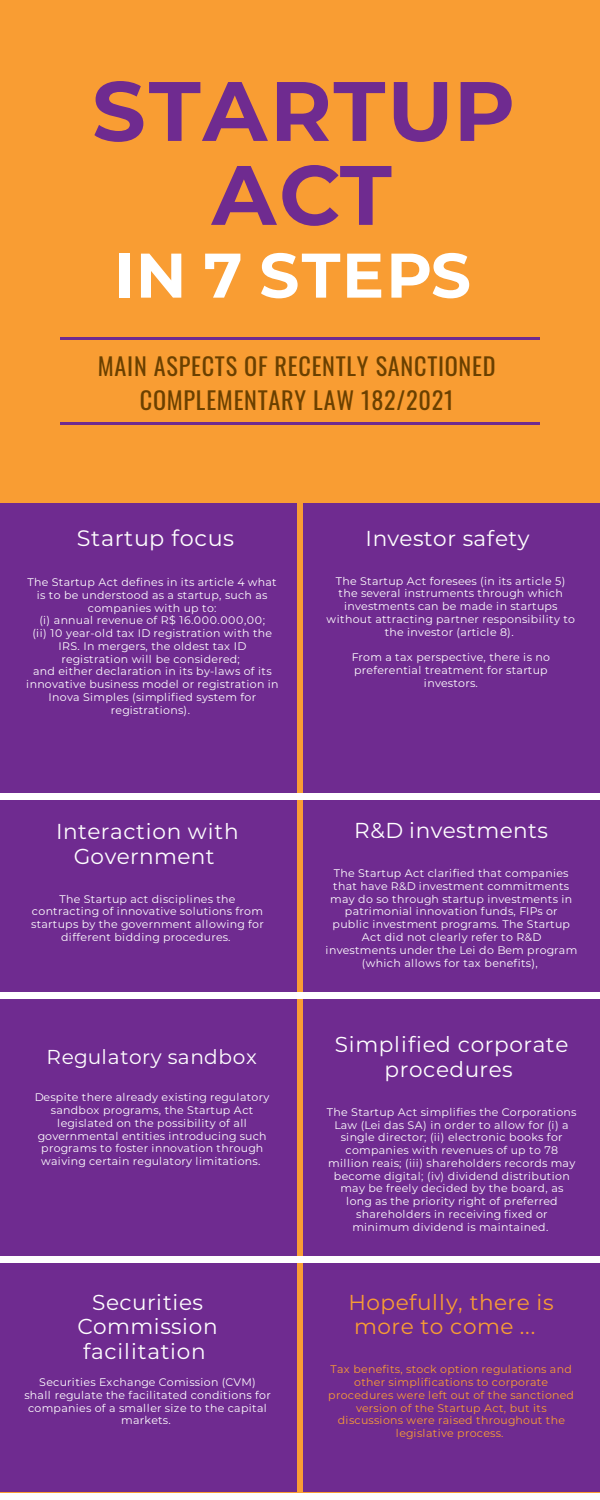
<style>
.page{position:relative;width:600px;height:1500px;background:#fff}
.page>*{position:absolute;margin:0;border:0;box-sizing:border-box;transform-origin:0 0}
.t1{font:700 84.1px/84px "Montserrat";letter-spacing:.025em;color:#6f2b90;text-align:center}
.t2{font:700 62.9px "Montserrat";letter-spacing:.025em;color:#fff}
.t3{font:24.3px/33.7px "Oswald";letter-spacing:.03em;color:#6a4000;text-align:center}
.t4{font:22.3px "Montserrat";letter-spacing:.03em;color:#fff}
.t5{font:21.6px/24.7px "Montserrat";letter-spacing:.03em;color:#fff;text-align:center}
.t6{font:21.6px/24.7px "Montserrat";letter-spacing:.03em;color:#f99d33}
.t7{font:20.1px "Montserrat";letter-spacing:.025em;color:#fff}
.t8{font:11px/12.8px "Montserrat";letter-spacing:.025em;color:#fff;text-align:center}
.t9{font:11px/12.8px "Montserrat";letter-spacing:.03em;color:#f99d33;text-align:center}
</style>
<div class="page">
<div style="left:0;top:0;width:600px;height:1492px;background:#f99d33"></div>
<div style="left:0;top:504px;width:296px;height:988px;background:#6f2b90"></div>
<div style="left:304px;top:504px;width:296px;height:988px;background:#6f2b90"></div>
<hr style="left:60px;top:337px;width:480px;height:2px;background:#6f2b90">
<hr style="left:60px;top:423px;width:480px;height:2px;background:#6f2b90">
<div style="left:0;top:793px;width:600px;height:7px;background:#fff"></div>
<div style="left:0;top:992px;width:600px;height:7px;background:#fff"></div>
<div style="left:0;top:1256px;width:600px;height:7px;background:#fff"></div>
<h1 class="t1" style="left:92px;top:65px;width:425px">STARTUP<br>ACT</h1>
<h2 class="t2" style="left:114px;top:230px;width:359px">IN 7 STEPS</h2>
<h3 class="t3" style="left:98px;top:347px;width:399px">MAIN ASPECTS OF RECENTLY SANCTIONED<br>COMPLEMENTARY LAW 182/2021</h3>
<h3 class="t4" style="left:77px;top:523px;width:159px">Startup focus</h3>
<p class="t8" style="left:26px;top:575px;width:254px">The Startup Act defines in its article 4 what is to be understood as a startup, such as companies with up to:<br>(i) annual revenue of R$ 16.000.000,00;<br>(ii) 10 year-old tax ID registration with the IRS. In mergers, the oldest tax ID registration will be considered;<br>and either declaration in its by-laws of its innovative business model or registration in Inova Simples (simplified system for registrations).</p>
<h3 class="t5" style="left:56px;top:818px;width:184px">Interaction with<br>Government</h3>
<p class="t8" style="left:31px;top:892px;width:234px">The Startup act disciplines the contracting of innovative solutions from startups by the government allowing for different bidding procedures.</p>
<h3 class="t7" style="left:47px;top:1043px;width:212px">Regulatory sandbox</h3>
<p class="t8" style="left:35px;top:1091px;width:236px">Despite there already existing regulatory sandbox programs, the Startup Act legislated on the possibility of all governmental entities introducing such programs to foster innovation through waiving certain regulatory limitations.</p>
<h3 class="t5" style="left:77px;top:1289px;width:142px">Securities<br>Commission facilitation</h3>
<p class="t8" style="left:24px;top:1375px;width:248px">Securities Exchange Comission (CVM)<br>shall regulate the facilitated conditions for companies of a smaller size to the capital markets.</p>
<h3 class="t5" style="left:366px;top:525px;width:166px">Investor safety</h3>
<p class="t8" style="left:327px;top:574px;width:250px">The Startup Act foresees (in its article 5) the several instruments through which investments can be made in startups without attracting partner responsibility to the investor (article 8).</p>
<p class="t8" style="left:352px;top:650px;width:200px">From a tax perspective, there is no preferential treatment for startup investors.</p>
<h3 class="t5" style="left:354px;top:817px;width:195px">R&amp;D investments</h3>
<p class="t8" style="left:326px;top:867px;width:253px">The Startup Act clarified that companies that have R&amp;D investment commitments may do so through startup investments in patrimonial innovation funds, FIPs or public investment programs. The Startup Act did not clearly refer to R&amp;D investments under the Lei do Bem program (which allows for tax benefits),</p>
<h3 class="t5" style="left:335px;top:1031px;width:235px">Simplified corporate procedures</h3>
<p class="t8" style="left:327px;top:1105px;width:251px">The Startup Act simplifies the Corporations Law (Lei das SA) in order to allow for (i) a single director; (ii) electronic books for companies with revenues of up to 78 million reais; (iii) shareholders records may become digital; (iv) dividend distribution may be freely decided by the board, as long as the priority right of preferred shareholders in receiving fixed or minimum dividend is maintained.</p>
<h3 class="t6" style="left:349px;top:1289px;width:207px">Hopefully, there is more to come ...</h3>
<p class="t9" style="left:328px;top:1363px;width:247px">Tax benefits, stock option regulations and other simplifications to corporate procedures were left out of the sanctioned version of the Startup Act, but its discussions were raised throughout the legislative process.</p>
</div>
